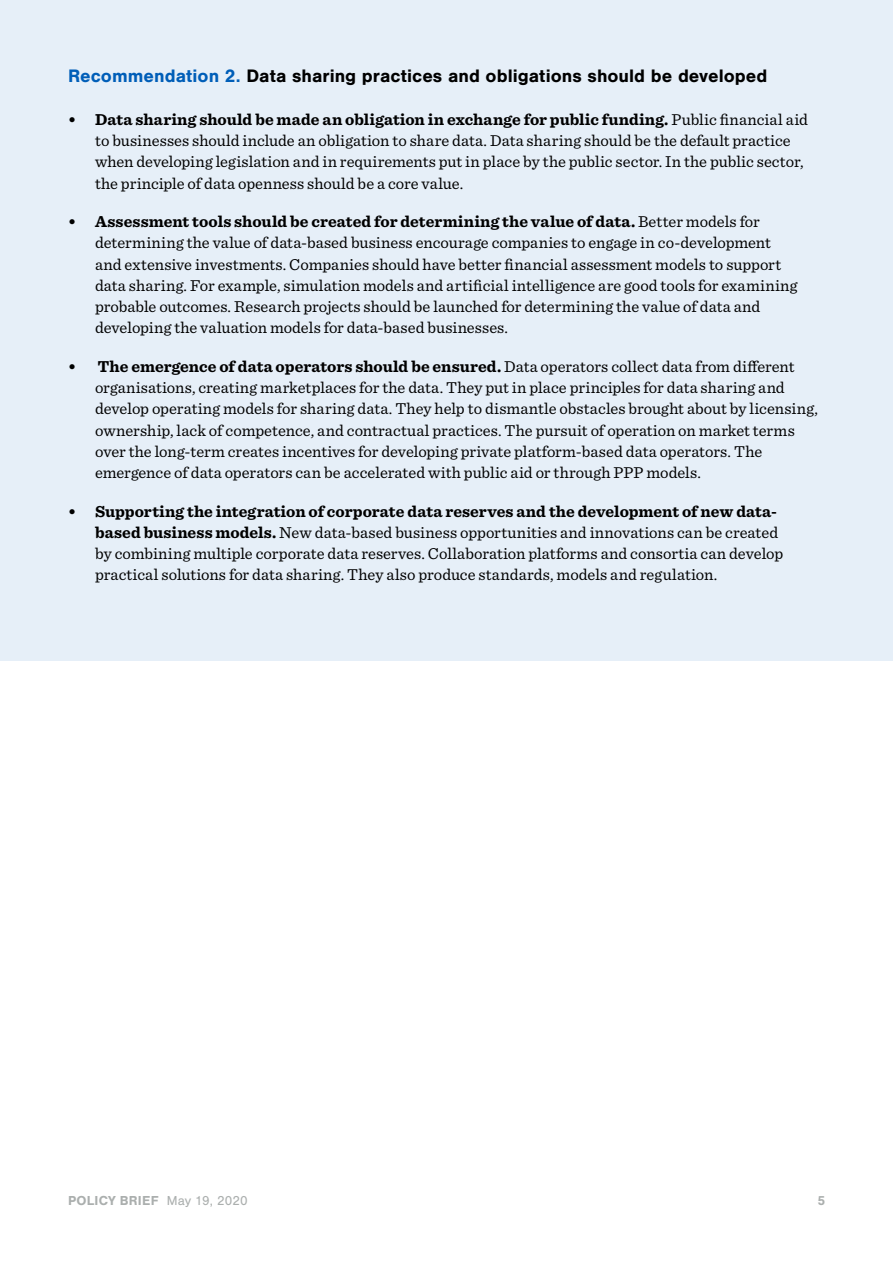
<style>
.page{position:relative;width:893px;height:1263px;background:#fff}
.page>*{position:absolute;margin:0;border:0;box-sizing:border-box;transform-origin:0 0}
.t1{font:700 18.75px "Nimbus San";color:#000}
.t2{font:16.5px/21.3px "Sentinel";color:#000}
.t3{font:700 13.5px "Nimbus San";letter-spacing:.02em;color:#abafae}
.s1{color:#005eb8}
.s2{font-weight:700}
.s3{font-weight:400}
</style>
<div class="page">
<div style="left:0;top:0;width:893px;height:660px;background:#e6eff8"></div>
<p class="t1" style="left:68px;top:65px;width:701px"><span class="s1">Recommendation 2.</span> Data sharing practices and obligations should be developed</p>
<p class="t2" style="left:95px;top:107px;width:714px;text-indent:-27px"><span class="s2">• Data sharing should be made an obligation in exchange for public funding.</span> Public financial aid to businesses should include an obligation to share data. Data sharing should be the default practice when developing legislation and in requirements put in place by the public sector. In the public sector, the principle of data openness should be a core value.</p>
<p class="t2" style="left:95px;top:210px;width:704px;text-indent:-27px"><span class="s2">• Assessment tools should be created for determining the value of data.</span> Better models for determining the value of data-based business encourage companies to engage in co-development and extensive investments. Companies should have better financial assessment models to support data sharing. For example, simulation models and artificial intelligence are good tools for examining probable outcomes. Research projects should be launched for determining the value of data and developing the valuation models for data-based businesses.</p>
<p class="t2" style="left:95px;top:355px;width:724px;text-indent:-27px"><span class="s2">• The emergence of data operators should be ensured.</span> Data operators collect data from different organisations, creating marketplaces for the data. They put in place principles for data sharing and develop operating models for sharing data. They help to dismantle obstacles brought about by licensing, ownership, lack of competence, and contractual practices. The pursuit of operation on market terms over the long-term creates incentives for developing private platform-based data operators. The emergence of data operators can be accelerated with public aid or through PPP models.</p>
<p class="t2" style="left:95px;top:499px;width:690px;text-indent:-27px"><span class="s2">• Supporting the integration of corporate data reserves and the development of new data&shy;based business models.</span> New data-based business opportunities and innovations can be created by combining multiple corporate data reserves. Collaboration platforms and consortia can develop practical solutions for data sharing. They also produce standards, models and regulation.</p>
<p class="t3" style="left:68px;top:1193px;width:181px">POLICY BRIEF <span class="s3">May 19, 2020</span></p>
<p class="t3" style="left:817px;top:1193px;width:9px">5</p>
</div>
